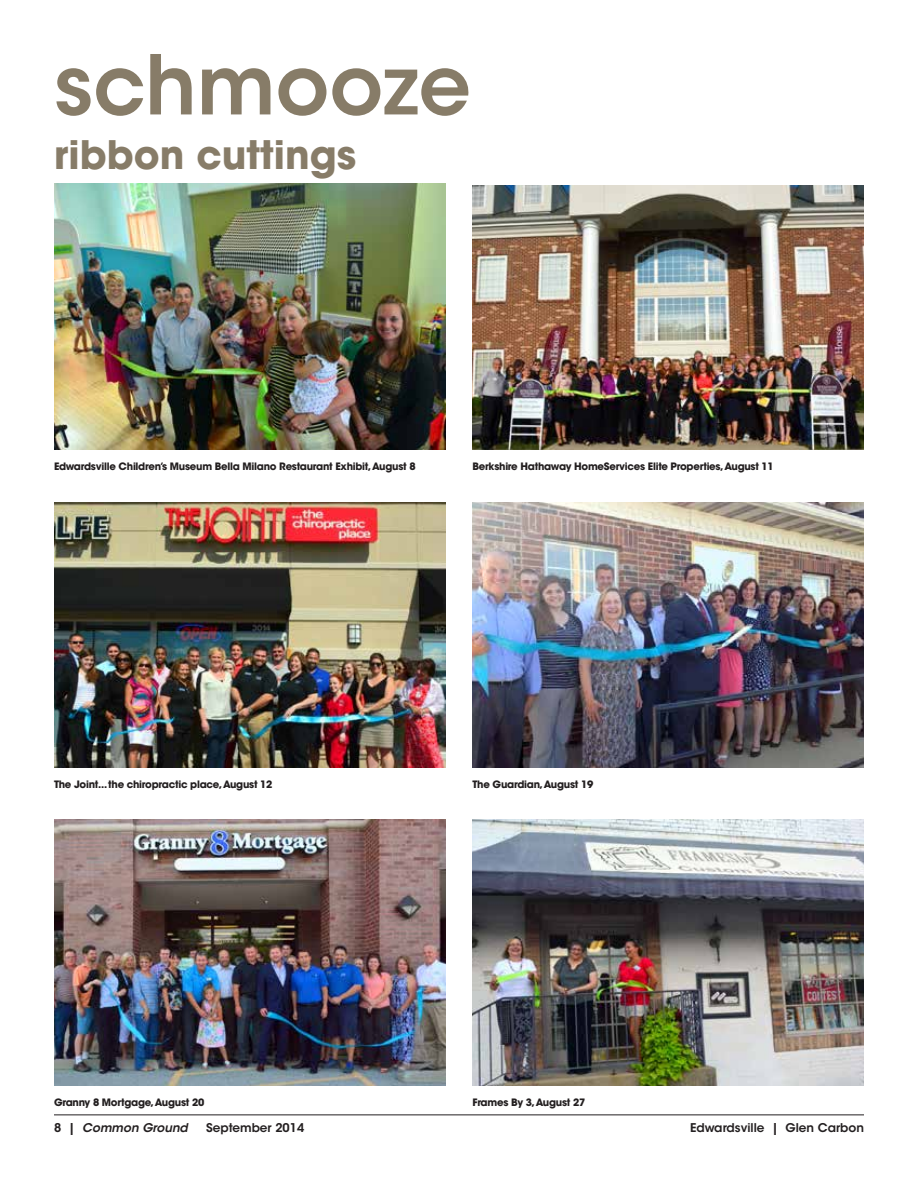
<style>
.page{position:relative;width:918px;height:1188px;background:#fff}
.page>*{position:absolute;margin:0;border:0;box-sizing:border-box;transform-origin:0 0}
.t1{font:600 81.75px "ITC Avant Garde Std";color:#877c68}
.t2{font:700 39px "ITC Avant Garde Std";color:#877c68}
.t3{font:600 12px "ITC Avant Garde Std";color:#231f20}
.t4{font:italic 600 12px "ITC Avant Garde Std";color:#231f20}
.t5{font:700 10.2px "ITC Avant Garde Std";letter-spacing:-.025em;color:#231f20}
.s1{font-style:normal}
</style>
<div class="page">
<hr style="left:54px;top:1114px;width:810px;height:1px;background:#231f20">
<img style="left:54px;top:820px;width:392px;height:265px">
<img style="left:54px;top:184px;width:392px;height:265px">
<img style="left:472px;top:185px;width:392px;height:264px">
<img style="left:54px;top:502px;width:392px;height:266px">
<img style="left:472px;top:502px;width:392px;height:266px">
<img style="left:472px;top:820px;width:392px;height:265px">
<h1 class="t1" style="left:54px;top:33px;width:419px">schmooze</h1>
<h2 class="t2" style="left:54px;top:130px;width:304px">ribbon cuttings</h2>
<p class="t5" style="left:54px;top:459px;width:363px">Edwardsville Children’s Museum Bella Milano Restaurant Exhibit, August 8</p>
<p class="t5" style="left:472px;top:459px;width:303px">Berkshire Hathaway HomeServices Elite Properties, August 11</p>
<p class="t5" style="left:54px;top:778px;width:220px">The Joint... the chiropractic place, August 12</p>
<p class="t5" style="left:472px;top:778px;width:122px">The Guardian, August 19</p>
<p class="t5" style="left:54px;top:1095px;width:152px">Granny 8 Mortgage, August 20</p>
<p class="t5" style="left:472px;top:1095px;width:114px">Frames By 3, August 27</p>
<p class="t4" style="left:54px;top:1120px;width:135px"><span class="s1">8 |</span> Common Ground</p>
<p class="t3" style="left:206px;top:1120px;width:100px">September 2014</p>
<p class="t3" style="left:690px;top:1120px;width:176px">Edwardsville | Glen Carbon</p>
</div>
